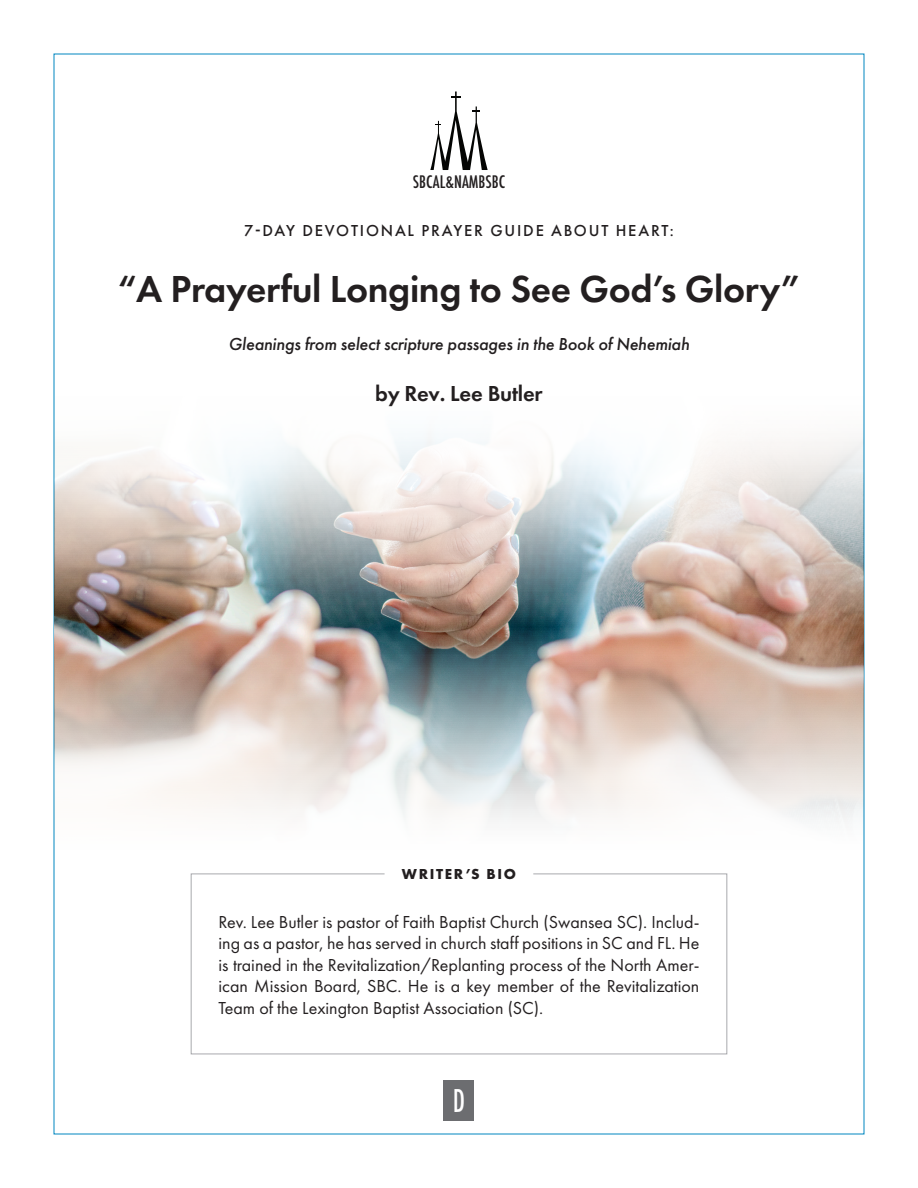
<style>
.page{position:relative;width:918px;height:1188px;background:#fff}
.page>*{position:absolute;margin:0;border:0;box-sizing:border-box;transform-origin:0 0}
.t1{font:600 39px "Futura PT";letter-spacing:-.01em;color:#231f20}
.t2{font:500 34.35px "Futura PT Cond";color:#fff;scale:.83 1}
.t3{font:600 22.5px "Futura PT";letter-spacing:-.01em;color:#231f20}
.t4{font:18px/21.6px "Futura PT";color:#231f20;text-align:justify}
.t5{font:italic 500 18px "Futura PT";letter-spacing:-.01em;color:#231f20}
.t6{font:500 condensed 16.8px "Futura";color:#231f20}
.t7{font:500 16.5px "Futura PT";letter-spacing:.11em;color:#231f20}
.t8{font:700 15px "Futura PT";letter-spacing:.11em;color:#231f20}
</style>
<div class="page">
<img style="left:54px;top:384px;width:810px;height:473px">
<svg style="left:190px;top:873px;width:538px;height:182px"></svg>
<svg style="left:430px;top:92px;width:58px;height:78px"></svg>
<div style="left:444px;top:1080px;width:30px;height:40px;background:#6c6d70"></div>
<p class="t6" style="left:413px;top:171px;width:94px">SBCAL&amp;NAMBSBC</p>
<p class="t7" style="left:244px;top:221px;width:431px">7-DAY DEVOTIONAL PRAYER GUIDE ABOUT HEART:</p>
<p class="t1" style="left:118px;top:265px;width:684px">“A Prayerful Longing to See God’s Glory”</p>
<p class="t5" style="left:229px;top:333px;width:462px">Gleanings from select scripture passages in the Book of Nehemiah</p>
<p class="t3" style="left:375px;top:380px;width:169px">by Rev. Lee Butler</p>
<p class="t8" style="left:402px;top:865px;width:116px">WRITER’S BIO</p>
<p class="t4" style="left:219px;top:911px;width:482px">Rev. Lee Butler is pastor of Faith Baptist Church (Swansea SC). Includ&shy;ing as a pastor, he has served in church staff positions in SC and FL. He is trained in the Revitalization/Replanting process of the North Amer&shy;ican Mission Board, SBC. He is a key member of the Revitalization Team of the Lexington Baptist Association (SC).</p>
<p class="t2" style="left:453px;top:1080px;width:16px">D</p>
</div>
